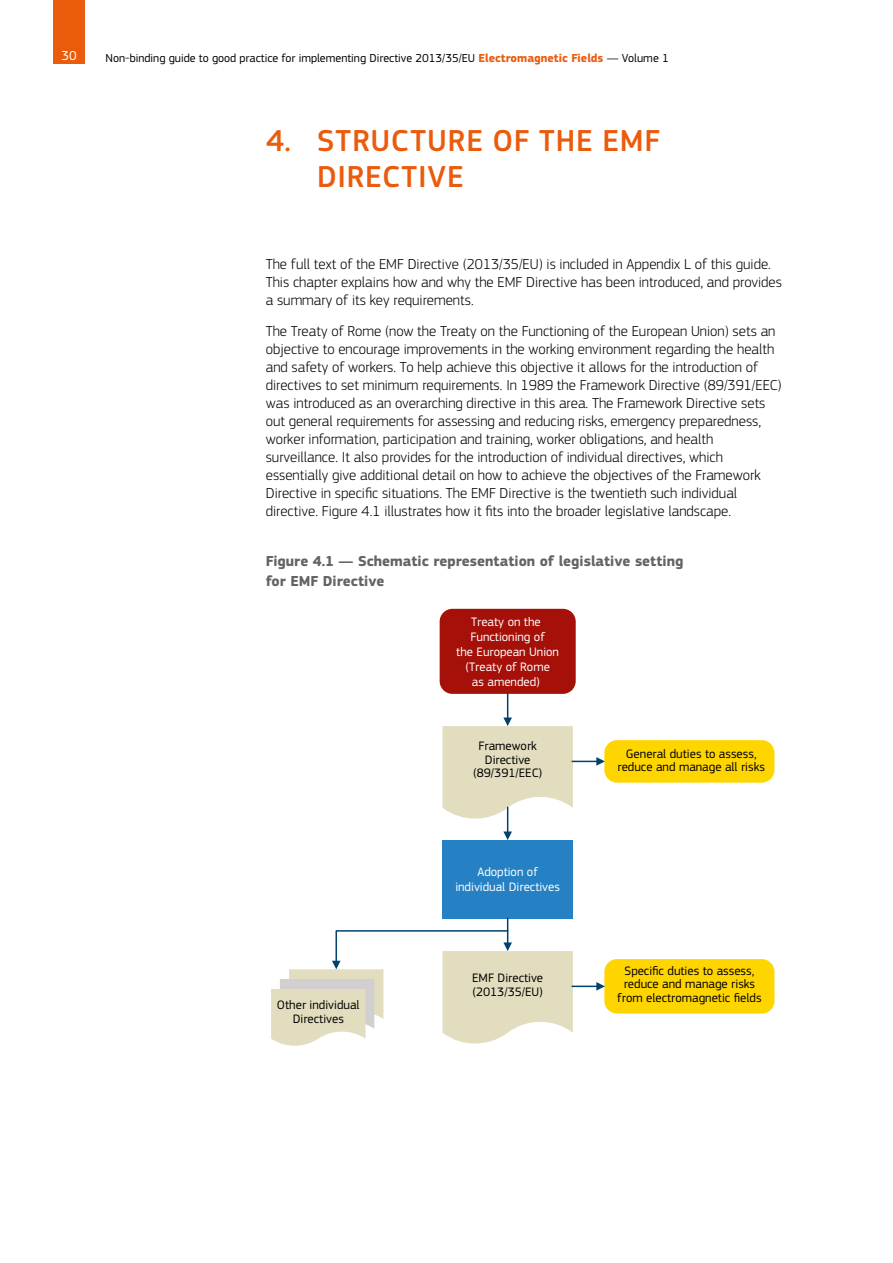
<style>
.page{position:relative;width:893px;height:1263px;background:#fff}
.page>*{position:absolute;margin:0;border:0;box-sizing:border-box;transform-origin:0 0}
.t1{font:500 31.5px/36px "EC Square Sans Pro";letter-spacing:.025em;color:#ea5b0b}
.Body_Text{font:300 15px/18px "EC Square Sans Pro";color:#000}
.Figure_caption{font:700 15px/19.5px "EC Square Sans Pro";color:#646363}
.t2{font:13.5px "EC Square Sans Pro";color:#fff}
.t3{font:12.75px/13.5px "EC Square Sans Pro";color:#000;text-align:center}
.t4{font:12.75px/15px "EC Square Sans Pro";color:#fff;text-align:center}
.t5{font:12px "EC Square Sans Pro";color:#000}
.s1{font-weight:700;color:#ea5b0b}
</style>
<div class="page">
<div style="left:53px;top:0;width:32px;height:64px;background:#ea5b0b"></div>
<div style="left:604px;top:740px;width:170px;height:43px;background:#ffd500;border-radius:13px"></div>
<div style="left:604px;top:959px;width:170px;height:54px;background:#ffd500;border-radius:13px"></div>
<div style="left:440px;top:609px;width:136px;height:85px;background:#a51008;border-radius:13px"></div>
<div style="left:442px;top:840px;width:131px;height:78px;background:#2581c4"></div>
<svg style="left:442px;top:693px;width:163px;height:147px"></svg>
<hr style="left:572px;top:985px;width:25px;height:2px;background:#004170">
<svg style="left:596px;top:982px;width:9px;height:9px"></svg>
<svg style="left:271px;top:918px;width:302px;height:128px"></svg>
<p class="t2" style="left:62px;top:47px;width:17px">30</p>
<p class="t5" style="left:106px;top:51px;width:565px">Non-binding guide to good practice for implementing Directive 2013/35/EU <span class="s1">Electromagnetic Fields</span> — Volume 1</p>
<p class="t1" style="left:317px;top:123px;width:344px;text-indent:-51px">4. STRUCTURE OF THE EMF<br>DIRECTIVE</p>
<p class="Body_Text" style="left:266px;top:255px;width:518px">The full text of the EMF Directive (2013/35/EU) is included in Appendix L of this guide.<br>This chapter explains how and why the EMF Directive has been introduced, and provides a summary of its key requirements.</p>
<p class="Body_Text" style="left:266px;top:322px;width:517px">The Treaty of Rome (now the Treaty on the Functioning of the European Union) sets an objective to encourage improvements in the working environment regarding the health and safety of workers. To help achieve this objective it allows for the introduction of directives to set minimum requirements. In 1989 the Framework Directive (89/391/EEC) was introduced as an overarching directive in this area. The Framework Directive sets out general requirements for assessing and reducing risks, emergency preparedness, worker information, participation and training, worker obligations, and health surveillance. It also provides for the introduction of individual directives, which essentially give additional detail on how to achieve the objectives of the Framework Directive in specific situations. The EMF Directive is the twentieth such individual directive. Figure 4.1 illustrates how it fits into the broader legislative landscape.</p>
<p class="Figure_caption" style="left:266px;top:552px;width:419px">Figure 4.1 — Schematic representation of legislative setting for EMF Directive</p>
<p class="t4" style="left:456px;top:614px;width:104px">Treaty on the<br>Functioning of<br>the European Union (Treaty of Rome<br>as amended)</p>
<p class="t3" style="left:277px;top:998px;width:84px">Other individual<br>Directives</p>
<p class="t3" style="left:473px;top:739px;width:71px">Framework<br>Directive (89/391/EEC)</p>
<p class="t4" style="left:455px;top:864px;width:106px">Adoption of individual Directives</p>
<p class="t3" style="left:472px;top:971px;width:73px;text-align:left">EMF Directive (2013/35/EU)</p>
<p class="t3" style="left:617px;top:747px;width:149px">General duties to assess, reduce and manage all risks</p>
<p class="t3" style="left:617px;top:964px;width:146px">Specific duties to assess, reduce and manage risks from electromagnetic fields</p>
</div>
